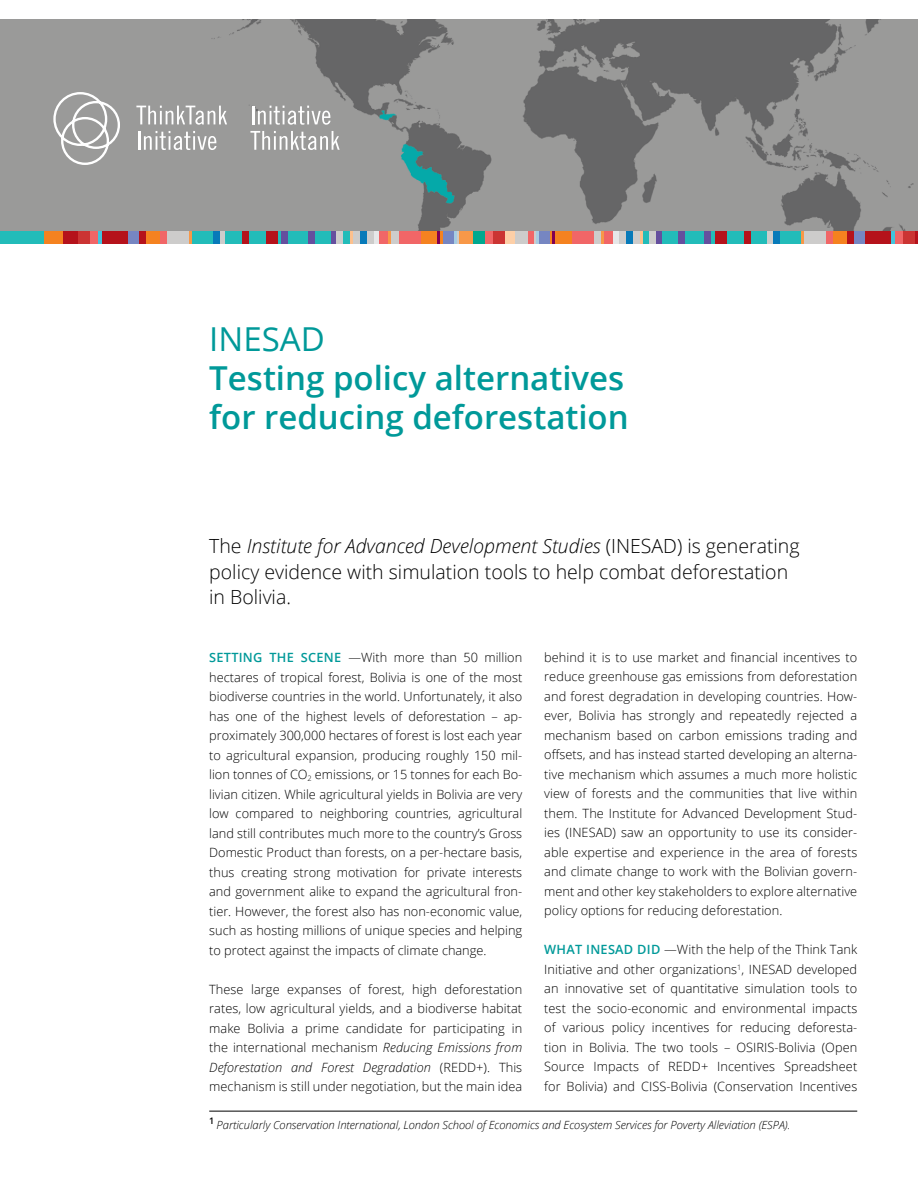
<style>
.page{position:relative;width:918px;height:1188px;background:#fff}
.page>*{position:absolute;margin:0;border:0;box-sizing:border-box;transform-origin:0 0}
.t1{font:600 33px/39px "Open Sans";color:#099}
.t2{font:33px "Open Sans";color:#099}
.t3{font:300 19.5px/25.5px "Open Sans";color:#000}
.t4{font:300 12.75px/19.5px "Open Sans";letter-spacing:.005em;color:#000;text-align:justify}
.t5{font:italic 300 11.25px "Open Sans";letter-spacing:-.005em;color:#000}
.s1{font-style:italic}
.s2{font-weight:600;color:#099}
</style>
<div class="page">
<hr style="left:209px;top:1111px;width:648px;height:1px;background:#000">
<img style="left:0;top:20px;width:918px;height:211px">
<svg style="left:97px;top:231px;width:5px;height:13px"></svg>
<div style="left:185px;top:231px;width:45px;height:13px;background:#22bcb9"></div>
<div style="left:0;top:231px;width:45px;height:13px;background:#22bcb9"></div>
<div style="left:78px;top:231px;width:13px;height:13px;background:#cb3433"></div>
<div style="left:90px;top:231px;width:7px;height:13px;background:#f16667"></div>
<div style="left:219px;top:231px;width:7px;height:13px;background:#cdcccb"></div>
<div style="left:213px;top:231px;width:6px;height:13px;background:#077ab9"></div>
<div style="left:125px;top:231px;width:14px;height:13px;background:#7686c2"></div>
<div style="left:139px;top:231px;width:7px;height:13px;background:#b5121b"></div>
<div style="left:146px;top:231px;width:7px;height:13px;background:#f58220"></div>
<div style="left:44px;top:231px;width:21px;height:13px;background:#f58220"></div>
<div style="left:153px;top:231px;width:7px;height:13px;background:#f58220"></div>
<div style="left:160px;top:231px;width:7px;height:13px;background:#f16667"></div>
<div style="left:167px;top:231px;width:7px;height:13px;background:#cdcccb"></div>
<div style="left:174px;top:231px;width:8px;height:13px;background:#cdcccb"></div>
<div style="left:182px;top:231px;width:7px;height:13px;background:#cdcccb"></div>
<svg style="left:189px;top:231px;width:2px;height:13px"></svg>
<div style="left:226px;top:231px;width:47px;height:13px;background:#22bcb9"></div>
<div style="left:242px;top:231px;width:11px;height:13px;background:#b5121b"></div>
<div style="left:102px;top:231px;width:26px;height:13px;background:#b5121b"></div>
<div style="left:63px;top:231px;width:15px;height:13px;background:#b5121b"></div>
<div style="left:527px;top:231px;width:7px;height:13px;background:#f16667"></div>
<div style="left:520px;top:231px;width:7px;height:13px;background:#cdcccb"></div>
<svg style="left:514px;top:231px;width:6px;height:13px"></svg>
<div style="left:408px;top:231px;width:105px;height:13px;background:#f89848"></div>
<div style="left:452px;top:231px;width:7px;height:13px;background:#cdcccb"></div>
<div style="left:500px;top:231px;width:14px;height:13px;background:#fdcfa7"></div>
<div style="left:336px;top:231px;width:35px;height:13px;background:#fcc08d"></div>
<div style="left:373px;top:231px;width:7px;height:13px;background:#e6e7e8"></div>
<svg style="left:366px;top:231px;width:7px;height:13px"></svg>
<div style="left:380px;top:231px;width:25px;height:13px;background:#f16667"></div>
<div style="left:492px;top:231px;width:13px;height:13px;background:#cb3433"></div>
<div style="left:485px;top:231px;width:8px;height:13px;background:#f16667"></div>
<div style="left:353px;top:231px;width:7px;height:13px;background:#cdcccb"></div>
<div style="left:360px;top:231px;width:6px;height:13px;background:#077ab9"></div>
<svg style="left:454px;top:231px;width:3px;height:13px"></svg>
<div style="left:442px;top:231px;width:12px;height:13px;background:#7686c2"></div>
<div style="left:473px;top:231px;width:12px;height:13px;background:#00a88f"></div>
<div style="left:435px;top:231px;width:7px;height:13px;background:#f58220"></div>
<div style="left:428px;top:231px;width:7px;height:13px;background:#f58220"></div>
<div style="left:420px;top:231px;width:8px;height:13px;background:#f58220"></div>
<div style="left:393px;top:231px;width:27px;height:13px;background:#f16667"></div>
<div style="left:391px;top:231px;width:8px;height:13px;background:#cdcccb"></div>
<svg style="left:388px;top:231px;width:3px;height:13px"></svg>
<div style="left:249px;top:231px;width:101px;height:13px;background:#22bcb9"></div>
<svg style="left:331px;top:231px;width:6px;height:13px"></svg>
<div style="left:337px;top:231px;width:6px;height:13px;background:#cdcccb"></div>
<div style="left:308px;top:231px;width:6px;height:13px;background:#654f9e"></div>
<svg style="left:437px;top:231px;width:3px;height:13px"></svg>
<div style="left:282px;top:231px;width:6px;height:13px;background:#654f9e"></div>
<div style="left:266px;top:231px;width:12px;height:13px;background:#b5121b"></div>
<div style="left:868px;top:231px;width:50px;height:13px;background:#42c4dd"></div>
<div style="left:763px;top:231px;width:45px;height:13px;background:#22bcb9"></div>
<div style="left:902px;top:231px;width:13px;height:13px;background:#cb3433"></div>
<div style="left:895px;top:231px;width:8px;height:13px;background:#f16667"></div>
<div style="left:767px;top:231px;width:6px;height:13px;background:#cdcccb"></div>
<div style="left:773px;top:231px;width:7px;height:13px;background:#077ab9"></div>
<div style="left:854px;top:231px;width:14px;height:13px;background:#7686c2"></div>
<div style="left:847px;top:231px;width:7px;height:13px;background:#b5121b"></div>
<div style="left:840px;top:231px;width:7px;height:13px;background:#f58220"></div>
<div style="left:833px;top:231px;width:7px;height:13px;background:#f58220"></div>
<div style="left:825px;top:231px;width:8px;height:13px;background:#f16667"></div>
<div style="left:818px;top:231px;width:7px;height:13px;background:#cdcccb"></div>
<div style="left:811px;top:231px;width:7px;height:13px;background:#cdcccb"></div>
<div style="left:804px;top:231px;width:7px;height:13px;background:#cdcccb"></div>
<svg style="left:801px;top:231px;width:3px;height:13px"></svg>
<div style="left:720px;top:231px;width:47px;height:13px;background:#22bcb9"></div>
<div style="left:740px;top:231px;width:11px;height:13px;background:#b5121b"></div>
<div style="left:865px;top:231px;width:26px;height:13px;background:#b5121b"></div>
<svg style="left:915px;top:231px;width:3px;height:13px"></svg>
<div style="left:534px;top:231px;width:6px;height:13px;background:#cdcccb"></div>
<div style="left:622px;top:231px;width:35px;height:13px;background:#fcc08d"></div>
<div style="left:613px;top:231px;width:7px;height:13px;background:#e6e7e8"></div>
<svg style="left:620px;top:231px;width:7px;height:13px"></svg>
<div style="left:588px;top:231px;width:25px;height:13px;background:#f16667"></div>
<div style="left:633px;top:231px;width:7px;height:13px;background:#cdcccb"></div>
<div style="left:627px;top:231px;width:6px;height:13px;background:#077ab9"></div>
<svg style="left:536px;top:231px;width:3px;height:13px"></svg>
<div style="left:539px;top:231px;width:12px;height:13px;background:#7686c2"></div>
<div style="left:551px;top:231px;width:7px;height:13px;background:#f58220"></div>
<div style="left:558px;top:231px;width:7px;height:13px;background:#f58220"></div>
<div style="left:565px;top:231px;width:7px;height:13px;background:#f58220"></div>
<div style="left:572px;top:231px;width:28px;height:13px;background:#f16667"></div>
<div style="left:594px;top:231px;width:7px;height:13px;background:#cdcccb"></div>
<svg style="left:601px;top:231px;width:3px;height:13px"></svg>
<div style="left:643px;top:231px;width:101px;height:13px;background:#22bcb9"></div>
<div style="left:655px;top:231px;width:7px;height:13px;background:#654f9e"></div>
<div style="left:650px;top:231px;width:6px;height:13px;background:#cdcccb"></div>
<div style="left:678px;top:231px;width:7px;height:13px;background:#654f9e"></div>
<svg style="left:552px;top:231px;width:3px;height:13px"></svg>
<div style="left:705px;top:231px;width:6px;height:13px;background:#654f9e"></div>
<div style="left:715px;top:231px;width:12px;height:13px;background:#b5121b"></div>
<svg style="left:52px;top:91px;width:69px;height:75px;background:#adadad"></svg>
<svg style="left:136px;top:106px;width:91px;height:19px"></svg>
<svg style="left:138px;top:131px;width:79px;height:19px"></svg>
<svg style="left:252px;top:106px;width:79px;height:19px"></svg>
<svg style="left:250px;top:131px;width:90px;height:19px"></svg>
<h1 class="t2" style="left:209px;top:316px;width:117px">INESAD</h1>
<h1 class="t1" style="left:209px;top:358px;width:421px">Testing policy alternatives for reducing deforestation</h1>
<h2 class="t3" style="left:209px;top:533px;width:592px">The <span class="s1">Institute for Advanced Development Studies</span> (INESAD) is generating policy evidence with simulation tools to help combat deforestation in Bolivia.</h2>
<p class="t4" style="left:209px;top:648px;width:315px"><span class="s2">SETTING THE SCENE</span> —With more than 50 million hectares of tropical forest, Bolivia is one of the most biodiverse countries in the world. Unfortunately, it also has one of the highest levels of deforestation – ap&shy;proximately 300,000 hectares of forest is lost each year to agricultural expansion, producing roughly 150 mil&shy;lion tonnes of CO<sub>2</sub> emissions, or 15 tonnes for each Bo&shy;livian citizen. While agricultural yields in Bolivia are very low compared to neighboring countries, agricultural land still contributes much more to the country’s Gross Domestic Product than forests, on a per-hectare basis, thus creating strong motivation for private interests and government alike to expand the agricultural fron&shy;tier. However, the forest also has non-economic value, such as hosting millions of unique species and helping to protect against the impacts of climate change.</p>
<p class="t4" style="left:209px;top:979px;width:315px">These large expanses of forest, high deforestation rates, low agricultural yields, and a biodiverse habitat make Bolivia a prime candidate for participating in the international mechanism <span class="s1">Reducing Emissions from Deforestation and Forest Degradation</span> (REDD+). This mechanism is still under negotiation, but the main idea</p>
<p class="t4" style="left:544px;top:647px;width:315px">behind it is to use market and financial incentives to reduce greenhouse gas emissions from deforestation and forest degradation in developing countries. How&shy;ever, Bolivia has strongly and repeatedly rejected a mechanism based on carbon emissions trading and offsets, and has instead started developing an alterna&shy;tive mechanism which assumes a much more holistic view of forests and the communities that live within them. The Institute for Advanced Development Stud&shy;ies (INESAD) saw an opportunity to use its consider&shy;able expertise and experience in the area of forests and climate change to work with the Bolivian govern&shy;ment and other key stakeholders to explore alternative policy options for reducing deforestation.</p>
<p class="t4" style="left:544px;top:940px;width:315px"><span class="s2">WHAT INESAD DID</span> —With the help of the Think Tank Initiative and other organizations<sup>1</sup>, INESAD developed an innovative set of quantitative simulation tools to test the socio-economic and environmental impacts of various policy incentives for reducing deforesta&shy;tion in Bolivia. The two tools – OSIRIS-Bolivia (Open Source Impacts of REDD+ Incentives Spreadsheet for Bolivia) and CISS-Bolivia (Conservation Incentives</p>
<p class="t5" style="left:209px;top:1117px;width:583px"><sup>1</sup> Particularly Conservation International, London School of Economics and Ecosystem Services for Poverty Alleviation (ESPA).</p>
</div>
